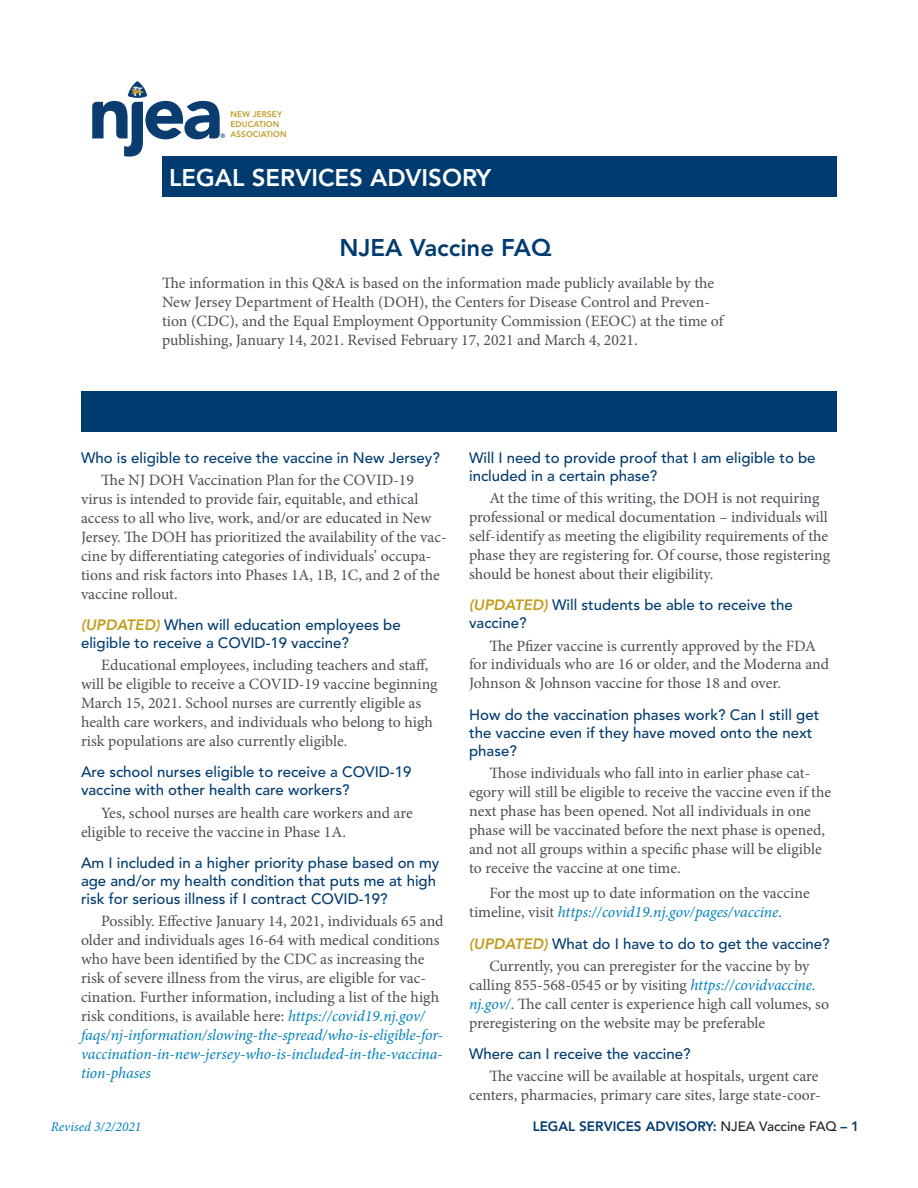
<style>
.page{position:relative;width:918px;height:1188px;background:#fff}
.page>*{position:absolute;margin:0;border:0;box-sizing:border-box;transform-origin:0 0}
.section_header{font:800 24px "Avenir LT Std";color:#fff}
.section_header-2{font:800 24px "Avenir LT Std";color:#003b70}
.body{font:15.75px/18.9px "Minion Pro";color:#4a4f55}
.subhead_10_HEAVY{font:500 15px/18px "Avenir LT Std";color:#003b70}
.t1{font:800 13.5px "Avenir LT Std";color:#003b70}
.t2{font:italic 13.5px "Minion Pro";color:#0081bb}
.t3{font:800 8.1px "Avenir LT Std";letter-spacing:.01em;color:#c19c2b}
.s1{font-family:"Avenir";font-weight:800;font-style:italic;color:#c29b1b}
.s2{font-style:italic;color:#0081bb}
.s3{font-weight:500;color:#231f20}
</style>
<div class="page">
<svg style="left:92px;top:81px;width:128px;height:76px"></svg>
<div style="left:162px;top:157px;width:675px;height:40px;background:#003b70"></div>
<div style="left:81px;top:391px;width:756px;height:40px;background:#003b70"></div>
<p class="t3" style="left:231px;top:110px;width:53px">NEW JERSEY</p>
<p class="t3" style="left:231px;top:120px;width:50px">EDUCATION</p>
<p class="t3" style="left:220px;top:129px;width:68px"><sub>®</sub> ASSOCIATION</p>
<p class="section_header" style="left:169px;top:163px;width:324px">LEGAL SERVICES ADVISORY</p>
<p class="section_header-2" style="left:339px;top:233px;width:214px">NJEA Vaccine FAQ</p>
<p class="body" style="left:162px;top:274px;width:563px">The information in this Q&amp;A is based on the information made publicly available by the New Jersey Department of Health (DOH), the Centers for Disease Control and Preven&shy;tion (CDC), and the Equal Employment Opportunity Commission (EEOC) at the time of publishing, January 14, 2021. Revised February 17, 2021 and March 4, 2021.</p>
<p class="subhead_10_HEAVY" style="left:81px;top:449px;width:360px">Who is eligible to receive the vaccine in New Jersey?</p>
<p class="body" style="left:81px;top:471px;width:367px;text-indent:20px">The NJ DOH Vaccination Plan for the COVID-19 virus is intended to provide fair, equitable, and ethical access to all who live, work, and/or are educated in New Jersey. The DOH has prioritized the availability of the vac&shy;cine by differentiating categories of individuals’ occupa&shy;tions and risk factors into Phases 1A, 1B, 1C, and 2 of the vaccine rollout.</p>
<p class="subhead_10_HEAVY" style="left:81px;top:616px;width:321px"><span class="s1">(UPDATED)</span> When will education employees be eligible to receive a COVID-19 vaccine?</p>
<p class="body" style="left:81px;top:656px;width:358px;text-indent:20px">Educational employees, including teachers and staff, will be eligible to receive a COVID-19 vaccine beginning March 15, 2021. School nurses are currently eligible as health care workers, and individuals who belong to high risk populations are also currently eligible.</p>
<p class="subhead_10_HEAVY" style="left:81px;top:764px;width:332px">Are school nurses eligible to receive a COVID-19 vaccine with other health care workers?</p>
<p class="body" style="left:81px;top:803px;width:333px;text-indent:20px">Yes, school nurses are health care workers and are eligible to receive the vaccine in Phase 1A.</p>
<p class="subhead_10_HEAVY" style="left:81px;top:854px;width:360px">Am I included in a higher priority phase based on my age and/or my health condition that puts me at high risk for serious illness if I contract COVID-19?</p>
<p class="body" style="left:81px;top:912px;width:364px;text-indent:20px">Possibly. Effective January 14, 2021, individuals 65 and older and individuals ages 16-64 with medical conditions who have been identified by the CDC as increasing the risk of severe illness from the virus, are eligible for vac&shy;cination. Further information, including a list of the high risk conditions, is available here: <span class="s2">https://covid19.nj.gov/ faqs/nj-information/slowing-the-spread/who-is-eligible-for&shy;vaccination-in-new-jersey-who-is-included-in-the-vaccina&shy;tion-phases</span></p>
<p class="subhead_10_HEAVY" style="left:469px;top:449px;width:348px">Will I need to provide proof that I am eligible to be included in a certain phase?</p>
<p class="body" style="left:469px;top:489px;width:362px;text-indent:20px">At the time of this writing, the DOH is not requiring professional or medical documentation – individuals will self-identify as meeting the eligibility requirements of the phase they are registering for. Of course, those registering should be honest about their eligibility.</p>
<p class="subhead_10_HEAVY" style="left:469px;top:597px;width:325px"><span class="s1">(UPDATED)</span> Will students be able to receive the vaccine?</p>
<p class="body" style="left:469px;top:636px;width:361px;text-indent:20px">The Pfizer vaccine is currently approved by the FDA for individuals who are 16 or older, and the Moderna and<br>Johnson &amp; Johnson vaccine for those 18 and over.</p>
<p class="subhead_10_HEAVY" style="left:469px;top:706px;width:352px">How do the vaccination phases work? Can I still get the vaccine even if they have moved onto the next phase?</p>
<p class="body" style="left:469px;top:764px;width:364px;text-indent:20px">Those individuals who fall into in earlier phase cat&shy;egory will still be eligible to receive the vaccine even if the next phase has been opened. Not all individuals in one phase will be vaccinated before the next phase is opened, and not all groups within a specific phase will be eligible to receive the vaccine at one time.</p>
<p class="body" style="left:469px;top:884px;width:342px;text-indent:20px">For the most up to date information on the vaccine timeline, visit <span class="s2">https://covid19.nj.gov/pages/vaccine</span>.</p>
<p class="subhead_10_HEAVY" style="left:469px;top:935px;width:362px"><span class="s1">(UPDATED)</span> What do I have to do to get the vaccine?</p>
<p class="body" style="left:469px;top:957px;width:361px;text-indent:20px">Currently, you can preregister for the vaccine by by calling 855-568-0545 or by visiting <span class="s2">https://covidvaccine. nj.gov/</span>. The call center is experience high call volumes, so preregistering on the website may be preferable</p>
<p class="subhead_10_HEAVY" style="left:469px;top:1045px;width:223px">Where can I receive the vaccine?</p>
<p class="body" style="left:469px;top:1067px;width:353px;text-align:right">The vaccine will be available at hospitals, urgent care centers, pharmacies, primary care sites, large state-coor-</p>
<p class="t2" style="left:51px;top:1118px;width:92px">Revised 3/2/2021</p>
<p class="t1" style="left:533px;top:1119px;width:328px">LEGAL SERVICES ADVISORY: <span class="s3">NJEA Vaccine FAQ</span> – 1</p>
</div>
